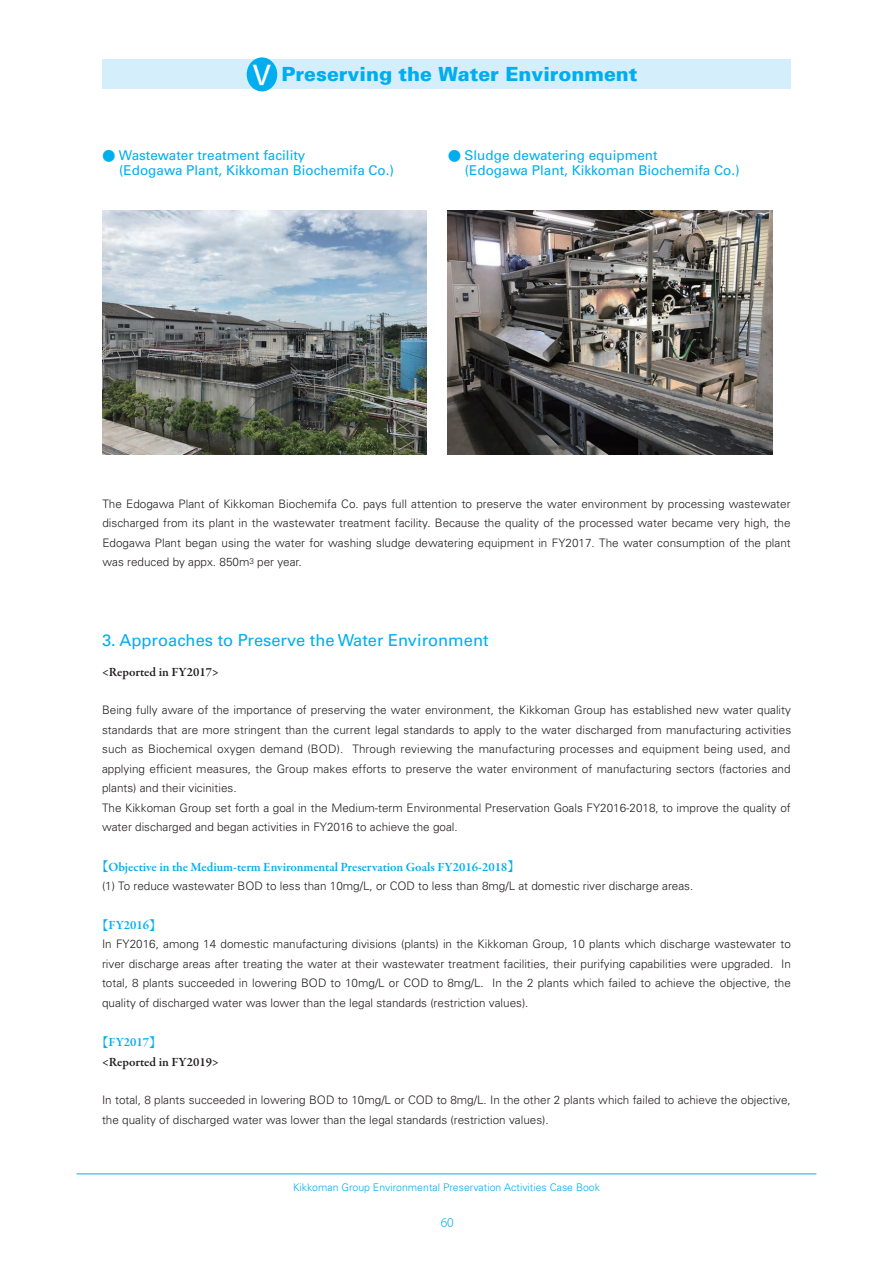
<style>
.page{position:relative;width:893px;height:1263px;background:#fff}
.page>*{position:absolute;margin:0;border:0;box-sizing:border-box;transform-origin:0 0}
.t1{font:900 19.5px "Univers";color:#00aeef}
.t2{font:16.5px "Univers LT Pro 55 Roman";color:#00aeef}
.t3{font:13.5px/15px "Univers LT Pro 55 Roman";color:#00aeef}
.t4{font:600 12.75px "Garamond Premr Pro";color:#00aeef}
.t5{font:600 12.75px/19.5px "Garamond Premr Pro";color:#231f20}
.t6{font:300 12px "Koz Go Pro";color:#00aeef}
.t7{font:300 11.7px/19.5px "Univers";color:#231f20;text-align:justify}
.t8{font:300 10.5px "Univers";color:#00aeef}
.s1{font-family:"Koz Go Pro";font-weight:500;font-size:26.25px;color:#fff}
.s2{font-family:"Koz Min Pro"}
.s3{font-family:"Koz Min Pr 6 N";font-weight:400}
.s4{font-family:"Koz Min Pr 6 N";font-weight:400;color:#00aeef}
.s5{color:#00aeef}
</style>
<div class="page">
<img style="left:102px;top:211px;width:324px;height:243px">
<img style="left:448px;top:211px;width:324px;height:243px">
<div style="left:102px;top:60px;width:689px;height:29px;background:#d4effb"></div>
<div style="left:247px;top:57px;width:30px;height:34px;background:#00aeef;border-radius:50%"></div>
<hr style="left:77px;top:1174px;width:739px;height:1px;background:#00aeef">
<h1 class="t1" style="left:249px;top:62px;width:390px"><span class="s1">Ⅴ</span> Preserving the Water Environment</h1>
<p class="t3" style="left:119px;top:148px;width:277px;text-indent:-17px"><span class="s2">●</span> Wastewater treatment facility<br>(Edogawa Plant, Kikkoman Biochemifa Co.)</p>
<p class="t3" style="left:465px;top:148px;width:277px;text-indent:-17px"><span class="s2">●</span> Sludge dewatering equipment<br>(Edogawa Plant, Kikkoman Biochemifa Co.)</p>
<p class="t7" style="left:102px;top:494px;width:690px">The Edogawa Plant of Kikkoman Biochemifa Co. pays full attention to preserve the water environment by processing wastewater discharged from its plant in the wastewater treatment facility. Because the quality of the processed water became very high, the Edogawa Plant began using the water for washing sludge dewatering equipment in FY2017. The water consumption of the plant was reduced by appx. 850m<sup>3</sup> per year.</p>
<h2 class="t2" style="left:102px;top:630px;width:388px">3. Approaches to Preserve the Water Environment</h2>
<p class="t5" style="left:102px;top:662px;width:118px">&lt;Reported in FY2017&gt;</p>
<p class="t7" style="left:102px;top:700px;width:691px;text-align:left">Being fully aware of the importance of preserving the water environment, the Kikkoman Group has established new water quality standards that are more stringent than the current legal standards to apply to the water discharged from manufacturing activities such as Biochemical oxygen demand (BOD). Through reviewing the manufacturing processes and equipment being used, and applying efficient measures, the Group makes efforts to preserve the water environment of manufacturing sectors (factories and plants) and their vicinities.<br>The Kikkoman Group set forth a goal in the Medium-term Environmental Preservation Goals FY2016-2018, to improve the quality of water discharged and began activities in FY2016 to achieve the goal.</p>
<p class="t4" style="left:96px;top:859px;width:426px"><span class="s3">【</span>Objective in the Medium-term Environmental Preservation Goals FY2016-2018<span class="s3">】</span></p>
<p class="t7" style="left:102px;top:875px;width:593px">(1) To reduce wastewater BOD to less than 10mg/L, or COD to less than 8mg/L at domestic river discharge areas.</p>
<p class="t4" style="left:96px;top:917px;width:68px"><span class="s3">【</span>FY2016<span class="s3">】</span></p>
<p class="t7" style="left:102px;top:934px;width:690px">In FY2016, among 14 domestic manufacturing divisions (plants) in the Kikkoman Group, 10 plants which discharge wastewater to river discharge areas after treating the water at their wastewater treatment facilities, their purifying capabilities were upgraded. In total, 8 plants succeeded in lowering BOD to 10mg/L or COD to 8mg/L. In the 2 plants which failed to achieve the objective, the quality of discharged water was lower than the legal standards (restriction values).</p>
<p class="t5" style="left:102px;top:1033px;width:118px;text-indent:-6px"><span class="s4">【</span><span class="s5">FY2017</span><span class="s4">】</span>&lt;Reported in FY2019&gt;</p>
<p class="t7" style="left:102px;top:1090px;width:690px">In total, 8 plants succeeded in lowering BOD to 10mg/L or COD to 8mg/L. In the other 2 plants which failed to achieve the objective, the quality of discharged water was lower than the legal standards (restriction values).</p>
<p class="t8" style="left:293px;top:1181px;width:308px">Kikkoman Group Environmental Preservation Activities Case Book</p>
<p class="t6" style="left:441px;top:1214px;width:15px">60</p>
</div>
